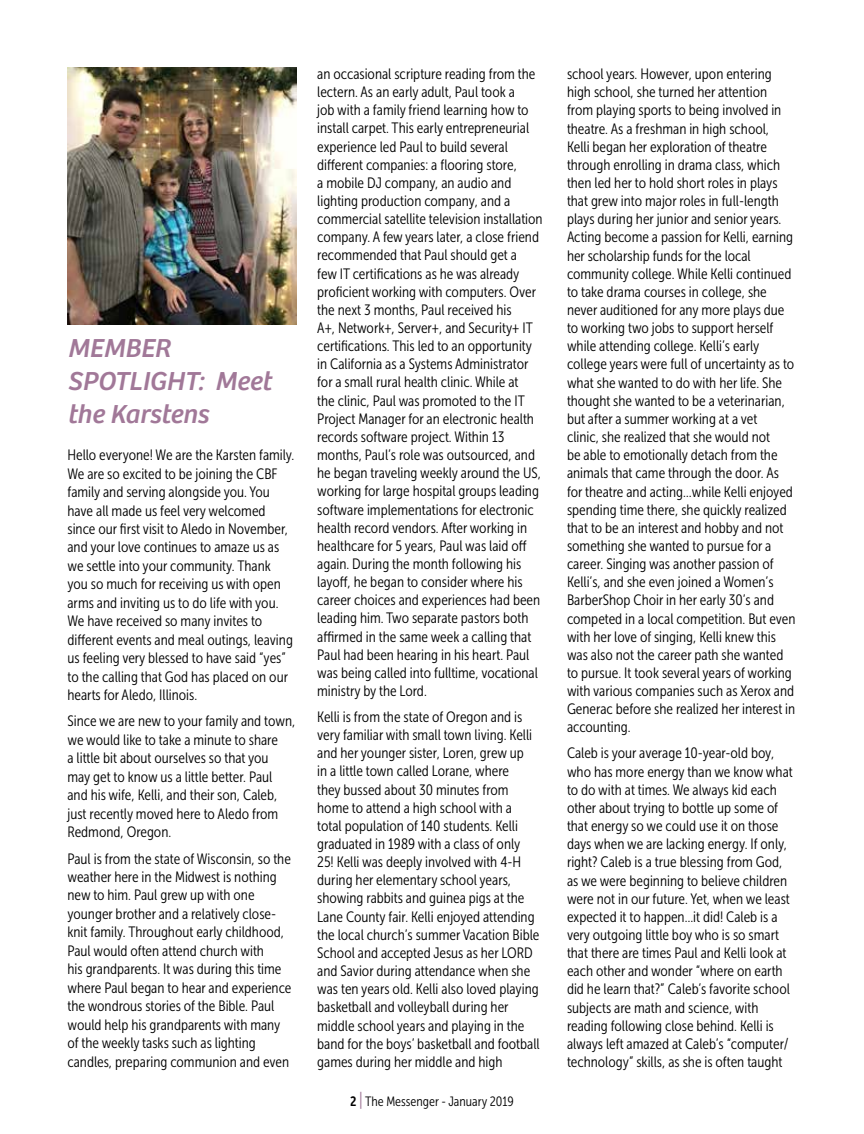
<style>
.page{position:relative;width:864px;height:1134px;background:#fff}
.page>*{position:absolute;margin:0;border:0;box-sizing:border-box;transform-origin:0 0}
.t1{font:italic 27px/32.8px "Bree";color:#a17898}
.t2{font:15px/18.1px "Museo Sans Cond 300";color:#000}
.t3{font:13.5px "Museo Sans Cond 300";color:#000}
.s1{font-family:"Museo Sans Cond 700"}
.s2{font-size:18px;color:#a17898}
</style>
<div class="page">
<img style="left:68px;top:68px;width:229px;height:257px">
<h1 class="t1" style="left:68px;top:333px;width:205px">MEMBER<br>SPOTLIGHT: Meet the Karstens</h1>
<p class="t2" style="left:68px;top:446px;width:228px">Hello everyone! We are the Karsten family.<br>We are so excited to be joining the CBF family and serving alongside you. You have all made us feel very welcomed since our first visit to Aledo in November, and your love continues to amaze us as we settle into your community. Thank you so much for receiving us with open arms and inviting us to do life with you.<br>We have received so many invites to different events and meal outings, leaving us feeling very blessed to have said “yes” to the calling that God has placed on our hearts for Aledo, Illinois.</p>
<p class="t2" style="left:68px;top:712px;width:229px">Since we are new to your family and town, we would like to take a minute to share<br>a little bit about ourselves so that you may get to know us a little better. Paul and his wife, Kelli, and their son, Caleb, just recently moved here to Aledo from Redmond, Oregon.</p>
<p class="t2" style="left:68px;top:849px;width:225px">Paul is from the state of Wisconsin, so the weather here in the Midwest is nothing new to him. Paul grew up with one younger brother and a relatively close&shy;knit family. Throughout early childhood, Paul would often attend church with<br>his grandparents. It was during this time where Paul began to hear and experience the wondrous stories of the Bible. Paul would help his grandparents with many of the weekly tasks such as lighting candles, preparing communion and even</p>
<p class="t2" style="left:317px;top:65px;width:227px">an occasional scripture reading from the lectern. As an early adult, Paul took a<br>job with a family friend learning how to install carpet. This early entrepreneurial experience led Paul to build several different companies: a flooring store,<br>a mobile DJ company, an audio and lighting production company, and a commercial satellite television installation company. A few years later, a close friend recommended that Paul should get a<br>few IT certifications as he was already proficient working with computers. Over the next 3 months, Paul received his<br>A+, Network+, Server+, and Security+ IT certifications. This led to an opportunity in California as a Systems Administrator for a small rural health clinic. While at<br>the clinic, Paul was promoted to the IT Project Manager for an electronic health records software project. Within 13 months, Paul’s role was outsourced, and he began traveling weekly around the US, working for large hospital groups leading software implementations for electronic health record vendors. After working in healthcare for 5 years, Paul was laid off again. During the month following his layoff, he began to consider where his career choices and experiences had been leading him. Two separate pastors both affirmed in the same week a calling that Paul had been hearing in his heart. Paul was being called into fulltime, vocational ministry by the Lord.</p>
<p class="t2" style="left:317px;top:708px;width:224px">Kelli is from the state of Oregon and is very familiar with small town living. Kelli and her younger sister, Loren, grew up<br>in a little town called Lorane, where<br>they bussed about 30 minutes from home to attend a high school with a total population of 140 students. Kelli graduated in 1989 with a class of only 25! Kelli was deeply involved with 4-H during her elementary school years, showing rabbits and guinea pigs at the Lane County fair. Kelli enjoyed attending the local church’s summer Vacation Bible School and accepted Jesus as her LORD and Savior during attendance when she was ten years old. Kelli also loved playing basketball and volleyball during her middle school years and playing in the band for the boys’ basketball and football games during her middle and high</p>
<p class="t3" style="left:350px;top:1095px;width:165px"><span class="s1">2</span> <span class="s2">|</span> The Messenger - January 2019</p>
<p class="t2" style="left:567px;top:65px;width:230px">school years. However, upon entering high school, she turned her attention from playing sports to being involved in theatre. As a freshman in high school,<br>Kelli began her exploration of theatre through enrolling in drama class, which then led her to hold short roles in plays that grew into major roles in full-length plays during her junior and senior years.<br>Acting become a passion for Kelli, earning her scholarship funds for the local community college. While Kelli continued to take drama courses in college, she never auditioned for any more plays due to working two jobs to support herself while attending college. Kelli’s early college years were full of uncertainty as to what she wanted to do with her life. She thought she wanted to be a veterinarian, but after a summer working at a vet<br>clinic, she realized that she would not<br>be able to emotionally detach from the animals that came through the door. As for theatre and acting…while Kelli enjoyed spending time there, she quickly realized that to be an interest and hobby and not something she wanted to pursue for a career. Singing was another passion of Kelli’s, and she even joined a Women’s BarberShop Choir in her early 30’s and competed in a local competition. But even with her love of singing, Kelli knew this was also not the career path she wanted to pursue. It took several years of working with various companies such as Xerox and Generac before she realized her interest in accounting.</p>
<p class="t2" style="left:567px;top:744px;width:227px">Caleb is your average 10-year-old boy, who has more energy than we know what to do with at times. We always kid each other about trying to bottle up some of that energy so we could use it on those days when we are lacking energy. If only, right? Caleb is a true blessing from God, as we were beginning to believe children were not in our future. Yet, when we least expected it to happen…it did! Caleb is a very outgoing little boy who is so smart that there are times Paul and Kelli look at each other and wonder “where on earth did he learn that?” Caleb’s favorite school subjects are math and science, with reading following close behind. Kelli is always left amazed at Caleb’s “computer/ technology” skills, as she is often taught</p>
</div>
